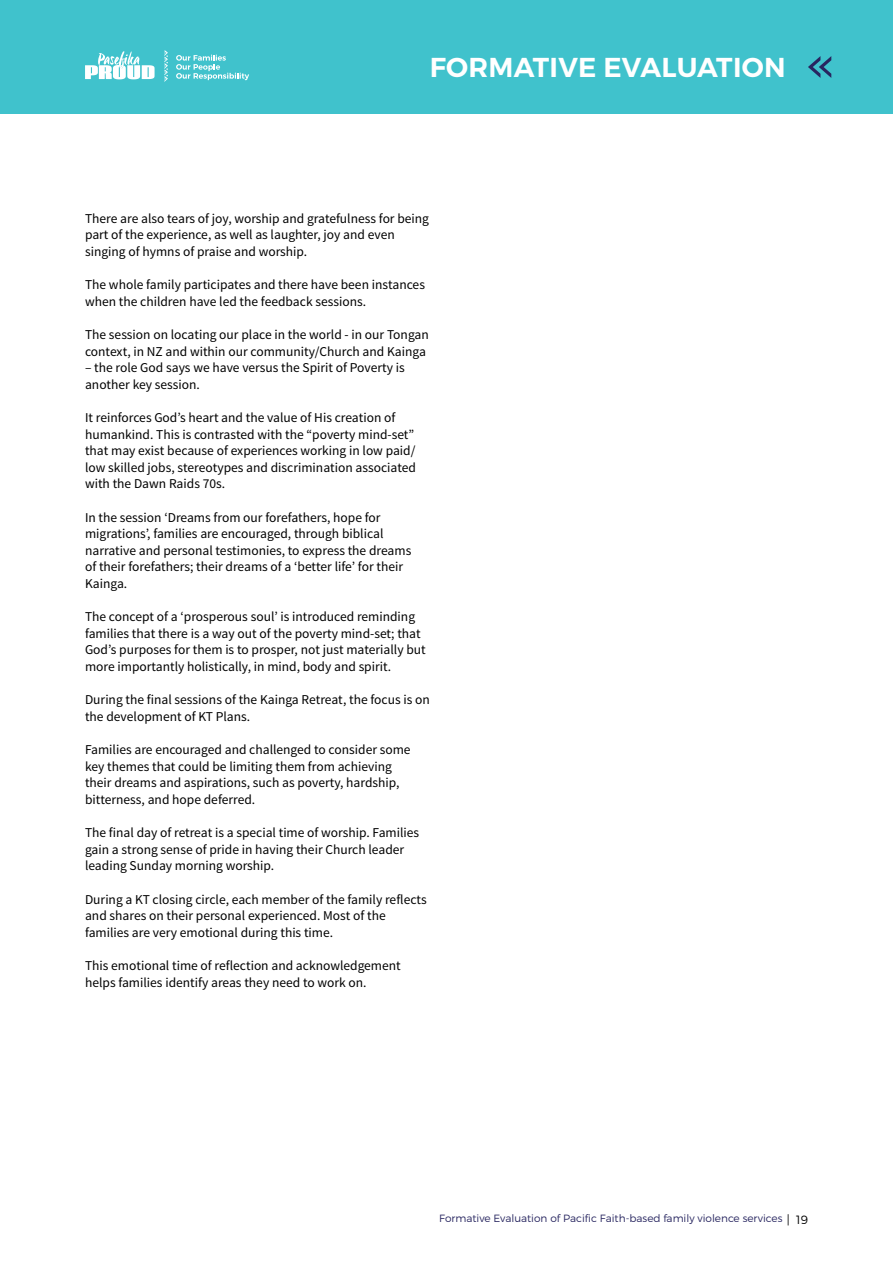
<style>
.page{position:relative;width:893px;height:1263px;background:#fff}
.page>*{position:absolute;margin:0;border:0;box-sizing:border-box;transform-origin:0 0}
.t1{font:600 27.3px "Montserrat";letter-spacing:.01em;color:#fff}
.t2{font:13.5px/16.5px "Source Sans Pro";color:#000}
.t3{font:300 12px "Montserrat";color:#000}
.t4{font:300 10.5px "Montserrat";color:#282660}
</style>
<div class="page">
<div style="left:0;top:0;width:893px;height:113px;background:#40c2cc"></div>
<svg style="left:808px;top:56px;width:23px;height:22px"></svg>
<svg style="left:164px;top:50px;width:4px;height:32px"></svg>
<svg style="left:176px;top:55px;width:73px;height:25px"></svg>
<svg style="left:85px;top:51px;width:70px;height:28px"></svg>
<h1 class="t1" style="left:430px;top:50px;width:358px">FORMATIVE EVALUATION</h1>
<p class="t2" style="left:85px;top:210px;width:346px">There are also tears of joy, worship and gratefulness for being part of the experience, as well as laughter, joy and even singing of hymns of praise and worship.</p>
<p class="t2" style="left:85px;top:277px;width:341px">The whole family participates and there have been instances when the children have led the feedback sessions.</p>
<p class="t2" style="left:85px;top:327px;width:345px">The session on locating our place in the world - in our Tongan context, in NZ and within our community/Church and Kainga</p>
<p class="t2" style="left:85px;top:360px;width:321px">– the role God says we have versus the Spirit of Poverty is another key session.</p>
<p class="t2" style="left:85px;top:410px;width:333px">It reinforces God’s heart and the value of His creation of humankind. This is contrasted with the “poverty mind-set” that may exist because of experiences working in low paid/ low skilled jobs, stereotypes and discrimination associated with the Dawn Raids 70s.</p>
<p class="t2" style="left:85px;top:509px;width:328px">In the session ‘Dreams from our forefathers, hope for migrations’, families are encouraged, through biblical narrative and personal testimonies, to express the dreams of their forefathers; their dreams of a ‘better life’ for their Kainga.</p>
<p class="t2" style="left:85px;top:609px;width:342px">The concept of a ‘prosperous soul’ is introduced reminding families that there is a way out of the poverty mind-set; that God’s purposes for them is to prosper, not just materially but more importantly holistically, in mind, body and spirit.</p>
<p class="t2" style="left:85px;top:692px;width:346px">During the final sessions of the Kainga Retreat, the focus is on the development of KT Plans.</p>
<p class="t2" style="left:85px;top:742px;width:327px">Families are encouraged and challenged to consider some key themes that could be limiting them from achieving their dreams and aspirations, such as poverty, hardship, bitterness, and hope deferred.</p>
<p class="t2" style="left:85px;top:825px;width:336px">The final day of retreat is a special time of worship. Families gain a strong sense of pride in having their Church leader leading Sunday morning worship.</p>
<p class="t2" style="left:85px;top:891px;width:343px">During a KT closing circle, each member of the family reflects and shares on their personal experienced. Most of the families are very emotional during this time.</p>
<p class="t2" style="left:85px;top:958px;width:317px">This emotional time of reflection and acknowledgement helps families identify areas they need to work on.</p>
<p class="t3" style="left:787px;top:1212px;width:23px">| 19</p>
<p class="t4" style="left:439px;top:1212px;width:345px">Formative Evaluation of Pacific Faith-based family violence services</p>
</div>
